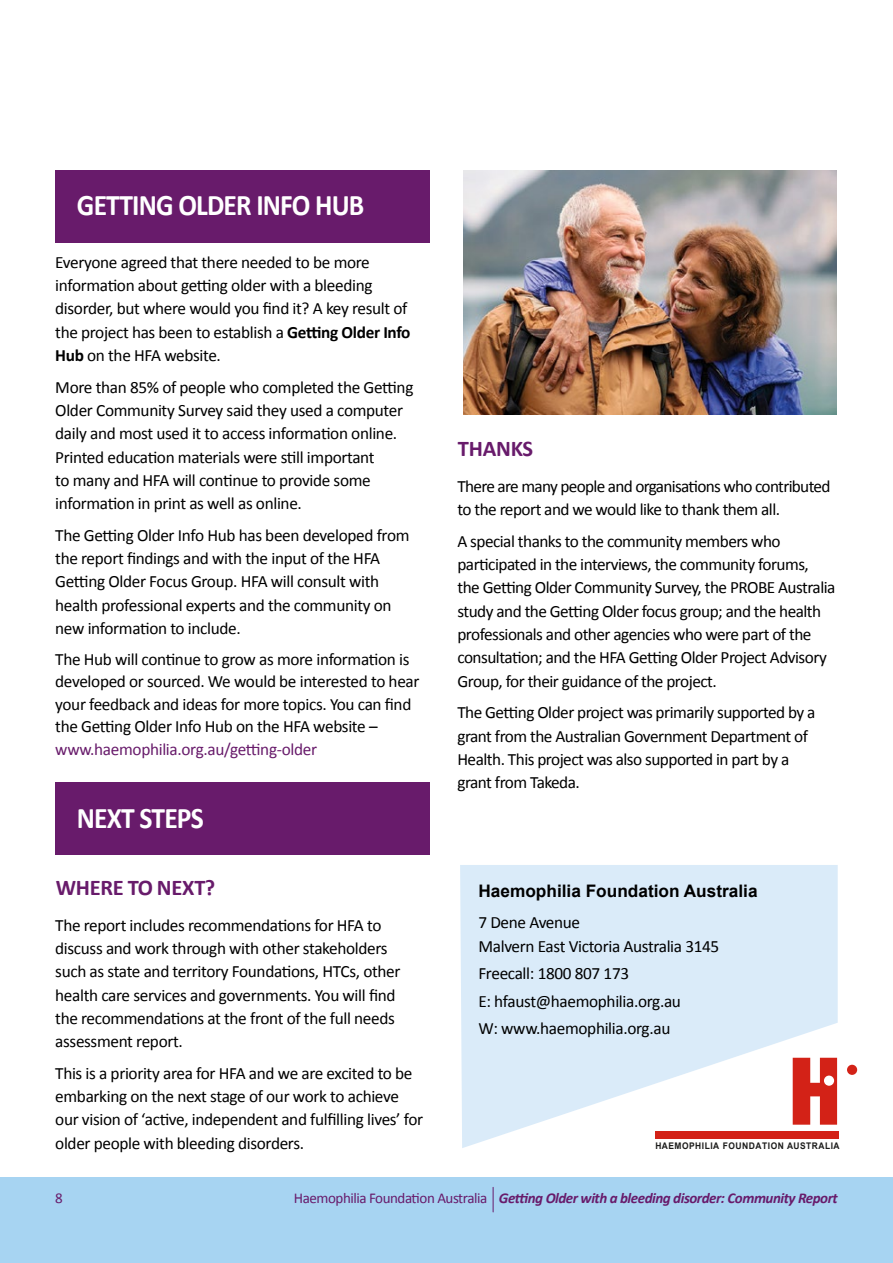
<style>
.page{position:relative;width:893px;height:1263px;background:#fff}
.page>*{position:absolute;margin:0;border:0;box-sizing:border-box;transform-origin:0 0}
.t1{font:700 30px "Calibri";letter-spacing:-.03em;color:#fff;scale:.92 1}
.t2{font:700 22.5px "Calibri";letter-spacing:-.01em;color:#681b6b}
.t3{font:17.25px/23.2px "Calibri";letter-spacing:-.02em;color:#000}
.t4{font:17.25px/23.2px "Calibri";letter-spacing:-.04em;color:#000}
.t5{font:17.25px "Calibri";letter-spacing:-.02em;color:#681b6b}
.t6{font:700 17.25px "Arial";color:#000}
.t7{font:italic 700 15px "Calibri";letter-spacing:-.03em;color:#681b6b}
.t8{font:15px "Calibri";color:#681b6b}
.t9{font:700 9.15px "Arial";letter-spacing:.06em;color:#1c1c1b;scale:.92 1}
.s1{font-weight:700}
.s2{font-weight:400;font-style:normal}
</style>
<div class="page">
<svg style="left:460px;top:865px;width:378px;height:283px;fill:#daebf9"></svg>
<div style="left:55px;top:782px;width:374px;height:73px;background:#681b6b"></div>
<div style="left:0;top:1178px;width:893px;height:85px;background:#a7d4f2"></div>
<div style="left:55px;top:170px;width:374px;height:72px;background:#681b6b"></div>
<img style="left:463px;top:170px;width:374px;height:244px">
<div style="left:656px;top:1131px;width:183px;height:7px;background:#d32217"></div>
<div style="left:847px;top:1065px;width:10px;height:10px;background:#d32217;border-radius:50%"></div>
<svg style="left:793px;top:1058px;width:44px;height:67px"></svg>
<svg style="left:493px;top:1187px;width:1px;height:25px"></svg>
<h1 class="t1" style="left:77px;top:186px;width:314px">GETTING OLDER INFO HUB</h1>
<p class="t3" style="left:55px;top:251px;width:357px">Everyone agreed that there needed to be more information about getting older with a bleeding disorder, but where would you find it? A key result of the project has been to establish a <span class="s1">Getting Older Info Hub</span> on the HFA website.</p>
<p class="t3" style="left:55px;top:375px;width:360px">More than 85% of people who completed the Getting Older Community Survey said they used a computer daily and most used it to access information online.<br>Printed education materials were still important<br>to many and HFA will continue to provide some information in print as well as online.</p>
<p class="t3" style="left:55px;top:523px;width:356px">The Getting Older Info Hub has been developed from the report findings and with the input of the HFA Getting Older Focus Group. HFA will consult with health professional experts and the community on new information to include.</p>
<p class="t3" style="left:55px;top:648px;width:366px;line-height:22.5px">The Hub will continue to grow as more information is developed or sourced. We would be interested to hear your feedback and ideas for more topics. You can find the Getting Older Info Hub on the HFA website –</p>
<p class="t5" style="left:55px;top:738px;width:263px">www.haemophilia.org.au/getting-older</p>
<h1 class="t1" style="left:77px;top:799px;width:139px">NEXT STEPS</h1>
<h2 class="t2" style="left:56px;top:873px;width:161px">WHERE TO NEXT?</h2>
<p class="t3" style="left:55px;top:913px;width:347px">The report includes recommendations for HFA to discuss and work through with other stakeholders such as state and territory Foundations, HTCs, other health care services and governments. You will find the recommendations at the front of the full needs assessment report.</p>
<p class="t3" style="left:55px;top:1061px;width:369px">This is a priority area for HFA and we are excited to be embarking on the next stage of our work to achieve our vision of ‘active, independent and fulfilling lives’ for older people with bleeding disorders.</p>
<h2 class="t2" style="left:458px;top:434px;width:77px">THANKS</h2>
<p class="t4" style="left:457px;top:475px;width:375px">There are many people and organisations who contributed to the report and we would like to thank them all.</p>
<p class="t3" style="left:457px;top:530px;width:380px">A special thanks to the community members who participated in the interviews, the community forums, the Getting Older Community Survey, the PROBE Australia study and the Getting Older focus group; and the health professionals and other agencies who were part of the consultation; and the HFA Getting Older Project Advisory Group, for their guidance of the project.</p>
<p class="t3" style="left:457px;top:701px;width:360px">The Getting Older project was primarily supported by a grant from the Australian Government Department of Health. This project was also supported in part by a grant from Takeda.</p>
<p class="t6" style="left:478px;top:879px;width:281px">Haemophilia Foundation Australia</p>
<p class="t3" style="left:478px;top:911px;width:242px">7 Dene Avenue<br>Malvern East Victoria Australia 3145</p>
<p class="t3" style="left:478px;top:960px;width:204px;line-height:27.5px">Freecall: 1800 807 173<br>E: hfaust@haemophilia.org.au<br>W: www.haemophilia.org.au</p>
<p class="t9" style="left:655px;top:1140px;width:202px">HAEMOPHILIA FOUNDATION AUSTRALIA</p>
<p class="t8" style="left:55px;top:1189px;width:9px">8</p>
<p class="t7" style="left:294px;top:1189px;width:545px"><span class="s2">Haemophilia Foundation Australia</span> Getting Older with a bleeding disorder: Community Report</p>
</div>
